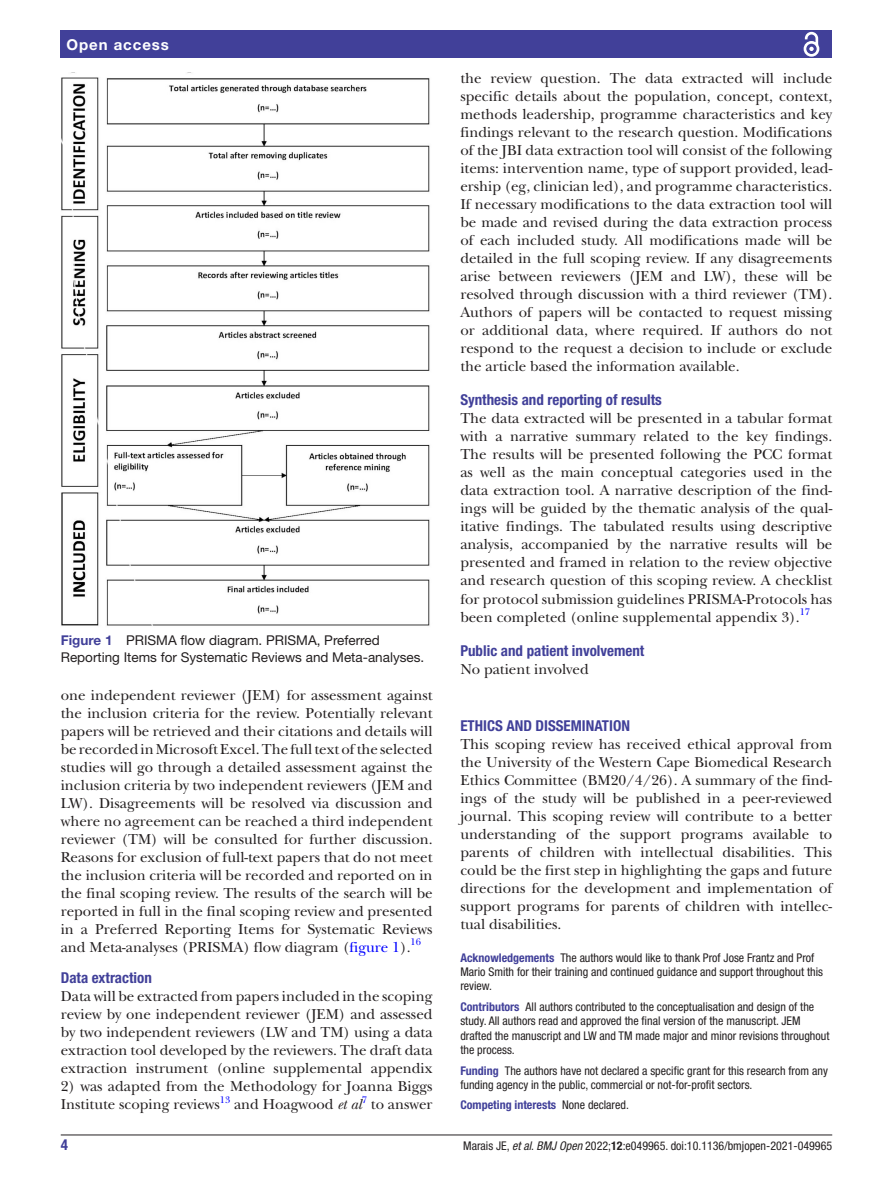
<style>
.page{position:relative;width:893px;height:1191px;background:#fff}
.page>*{position:absolute;margin:0;border:0;box-sizing:border-box;transform-origin:0 0}
.t1{font:15px/18px "New Baskerville";color:#231f20;text-align:justify}
.t2{font:700 condensed 15px "Helvetica Neue LT Std";color:#414099}
.t3{font:700 15px "Helvetica Neue LT Std";letter-spacing:.065em;color:#fff}
.t4{font:13.5px/16.2px "Helvetica Neue LT Std";color:#231f20}
.t5{font:condensed 12px/14.4px "Helvetica Neue LT Std";color:#231f20}
.t6{font:700 condensed 12px "Helvetica Neue LT Std";color:#414099}
.t7{font:9.9px "New Baskerville";color:#00f}
.s1{font-weight:700;color:#414099}
.s2{color:#00f}
.s3{font-style:italic}
.s4{font-weight:400;color:#231f20}
.s5{font-weight:700}
</style>
<div class="page">
<hr style="left:61px;top:1134px;width:771px;height:1px;background:#231f20">
<div style="left:61px;top:31px;width:771px;height:27px;background:#414099"></div>
<svg style="left:803px;top:31px;width:17px;height:26px"></svg>
<img style="left:61px;top:77px;width:369px;height:549px">
<p class="t3" style="left:66px;top:35px;width:104px">Open access</p>
<p class="t4" style="left:61px;top:632px;width:365px"><span class="s1">Figure 1</span> PRISMA flow diagram. PRISMA, Preferred<br>Reporting Items for Systematic Reviews and Meta-analyses.</p>
<p class="t1" style="left:61px;top:686px;width:373px">one independent reviewer (JEM) for assessment against the inclusion criteria for the review. Potentially relevant papers will be retrieved and their citations and details will be recorded in Microsoft Excel. The full text of the selected studies will go through a detailed assessment against the inclusion criteria by two independent reviewers (JEM and LW). Disagreements will be resolved via discussion and where no agreement can be reached a third independent reviewer (TM) will be consulted for further discussion.<br>Reasons for exclusion of full-text papers that do not meet the inclusion criteria will be recorded and reported on in the final scoping review. The results of the search will be reported in full in the final scoping review and presented in a Preferred Reporting Items for Systematic Reviews and Meta-analyses (PRISMA) flow diagram (<span class="s2">figure 1</span>).<sup>16</sup></p>
<p class="t2" style="left:61px;top:969px;width:93px">Data extraction</p>
<p class="t1" style="left:61px;top:987px;width:373px">Data will be extracted from papers included in the scoping review by one independent reviewer (JEM) and assessed by two independent reviewers (LW and TM) using a data extraction tool developed by the reviewers. The draft data extraction instrument (online supplemental appendix</p>
<p class="t1" style="left:61px;top:1077px;width:373px">2) was adapted from the Methodology for Joanna Biggs<br>Institute scoping reviews</p>
<p class="t7" style="left:362px;top:1093px;width:7px">7</p>
<p class="t7" style="left:220px;top:1093px;width:12px">13</p>
<p class="t1" style="left:234px;top:1095px;width:129px">and Hoagwood <span class="s3">et al</span></p>
<p class="t1" style="left:371px;top:1095px;width:63px">to answer</p>
<p class="t1" style="left:460px;top:69px;width:373px">the review question. The data extracted will include specific details about the population, concept, context, methods leadership, programme characteristics and key findings relevant to the research question. Modifications of the JBI data extraction tool will consist of the following items: intervention name, type of support provided, lead&shy;ership (eg, clinician led), and programme characteristics.<br>If necessary modifications to the data extraction tool will be made and revised during the data extraction process of each included study. All modifications made will be detailed in the full scoping review. If any disagreements arise between reviewers (JEM and LW), these will be resolved through discussion with a third reviewer (TM).<br>Authors of papers will be contacted to request missing or additional data, where required. If authors do not respond to the request a decision to include or exclude the article based the information available.</p>
<p class="t2" style="left:460px;top:391px;width:203px">Synthesis and reporting of results</p>
<p class="t1" style="left:460px;top:410px;width:373px">The data extracted will be presented in a tabular format with a narrative summary related to the key findings.<br>The results will be presented following the PCC format as well as the main conceptual categories used in the data extraction tool. A narrative description of the find&shy;ings will be guided by the thematic analysis of the qual&shy;itative findings. The tabulated results using descriptive analysis, accompanied by the narrative results will be presented and framed in relation to the review objective and research question of this scoping review. A checklist for protocol submission guidelines PRISMA-Protocols has been completed (online supplemental appendix 3).</p>
<p class="t7" style="left:800px;top:606px;width:12px">17</p>
<p class="t2" style="left:460px;top:641px;width:186px">Public and patient involvement</p>
<p class="t1" style="left:460px;top:660px;width:130px">No patient involved</p>
<p class="t2" style="left:460px;top:717px;width:171px">ETHICS AND DISSEMINATION</p>
<p class="t1" style="left:460px;top:735px;width:373px">This scoping review has received ethical approval from the University of the Western Cape Biomedical Research Ethics Committee (BM20/4/26). A summary of the find&shy;ings of the study will be published in a peer-reviewed journal. This scoping review will contribute to a better understanding of the support programs available to parents of children with intellectual disabilities. This could be the first step in highlighting the gaps and future directions for the development and implementation of support programs for parents of children with intellec&shy;tual disabilities.</p>
<p class="t5" style="left:460px;top:950px;width:364px"><span class="s1">Acknowledgements</span> The authors would like to thank Prof Jose Frantz and Prof<br>Mario Smith for their training and continued guidance and support throughout this review.</p>
<p class="t5" style="left:460px;top:999px;width:371px"><span class="s1">Contributors</span> All authors contributed to the conceptualisation and design of the study. All authors read and approved the final version of the manuscript. JEM drafted the manuscript and LW and TM made major and minor revisions throughout the process.</p>
<p class="t5" style="left:460px;top:1063px;width:369px"><span class="s1">Funding</span> The authors have not declared a specific grant for this research from any funding agency in the public, commercial or not-for-profit sectors.</p>
<p class="t6" style="left:460px;top:1097px;width:170px">Competing interests <span class="s4">None declared.</span></p>
<p class="t2" style="left:61px;top:1135px;width:9px">4</p>
<p class="t5" style="left:463px;top:1138px;width:370px">Marais JE, <span class="s3">et al</span>. <span class="s3">BMJ Open</span> 2022;<span class="s5">12</span>:e049965. doi:10.1136/bmjopen-2021-049965</p>
</div>
